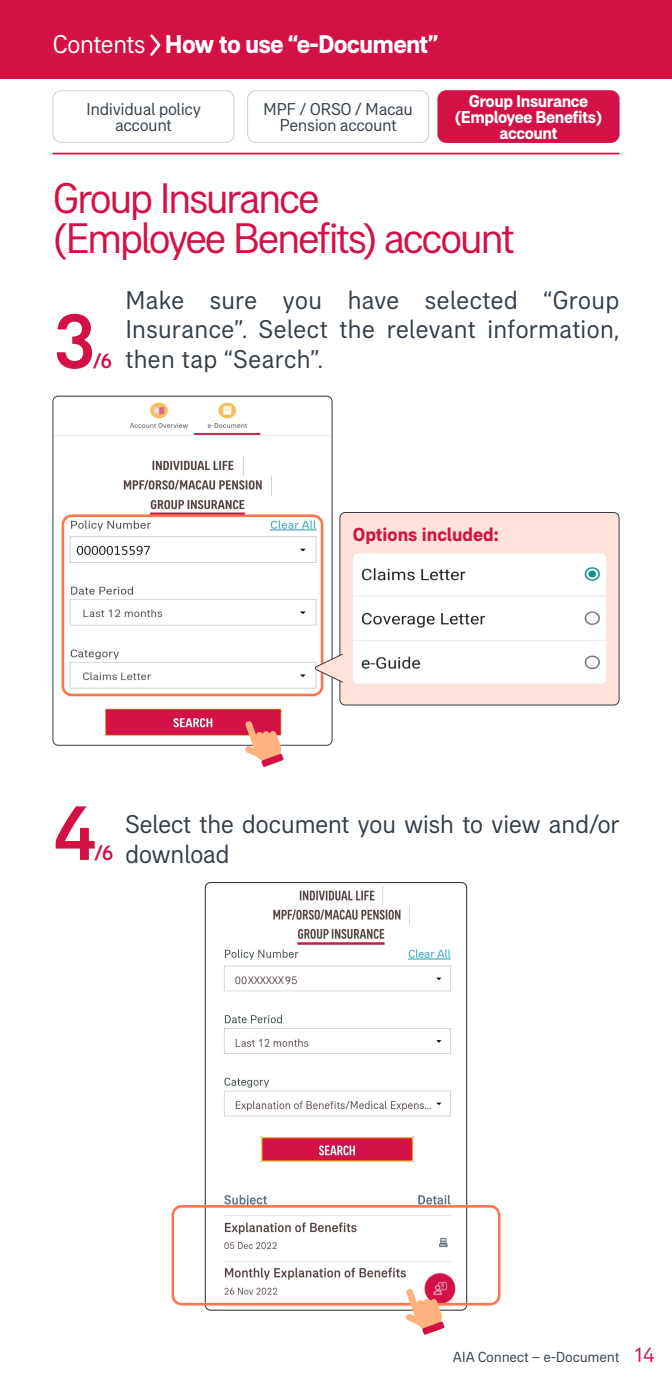
<style>
.page{position:relative;width:672px;height:1379px;background:#fff}
.page>*{position:absolute;margin:0;border:0;box-sizing:border-box;transform-origin:0 0}
.t1{font:500 78.75px "AIA Everest";color:#d31145}
.t2{font:43.75px/40.2px "AIA Everest";letter-spacing:-.07em;color:#d31145}
.t3{font:26.25px/29.8px "AIA Everest";letter-spacing:-.015em;color:#333d47;text-align:justify}
.t4{font:700 26.25px "AIA Everest";letter-spacing:-.03em;color:#fff}
.t5{font:500 21px "AIA Everest";color:#d31145}
.t6{font:700 19.25px "AIA Everest";color:#d31145}
.t7{font:17.5px/15.8px "AIA Everest";letter-spacing:-.025em;color:#333d47;text-align:center}
.t8{font:700 17.5px/15.8px "AIA Everest";letter-spacing:-.025em;color:#fff;text-align:center}
.t9{font:14.88px "AIA Everest";letter-spacing:-.015em;color:#333d47}
.t10{font:11.11px "AIA Everest";letter-spacing:-.035em;color:#533f40}
.s1{font-weight:400}
.s2{font-size:21px;color:#d31145}
</style>
<div class="page">
<div style="left:0;top:0;width:672px;height:79px;background:#d31145"></div>
<svg style="left:150px;top:34px;width:11px;height:22px"></svg>
<hr style="left:52px;top:153px;width:568px;height:1px;background:#d31145">
<img style="left:53px;top:396px;width:279px;height:349px">
<div style="left:52px;top:396px;width:280px;height:350px;border:1px solid #333d47;border-radius:5px"></div>
<div style="left:62px;top:514px;width:261px;height:182px;border:3px solid #ff754d;border-radius:9px"></div>
<div style="left:340px;top:513px;width:279px;height:192px;background:#ffe3db;border-radius:5px"></div>
<div style="left:340px;top:512px;width:280px;height:193px;border:1px solid #333d47;border-radius:5px"></div>
<svg style="left:314px;top:653px;width:29px;height:30px"></svg>
<img style="left:353px;top:554px;width:253px;height:130px">
<svg style="left:245px;top:721px;width:39px;height:46px"></svg>
<img style="left:206px;top:883px;width:261px;height:427px">
<div style="left:205px;top:882px;width:262px;height:429px;border:1px solid #333d47;border-radius:5px"></div>
<div style="left:172px;top:1205px;width:328px;height:101px;border:3px solid #ff754d;border-radius:9px"></div>
<svg style="left:406px;top:1289px;width:39px;height:46px"></svg>
<div style="left:248px;top:974px;width:37px;height:15px;background:#fff"></div>
<div style="left:438px;top:91px;width:181px;height:51px;background:#d31145;border-radius:8px"></div>
<div style="left:438px;top:90px;width:182px;height:53px;border:1px solid #d31145;border-radius:8px"></div>
<div style="left:247px;top:90px;width:182px;height:53px;border:1px solid #cccfd1;border-radius:8px"></div>
<div style="left:52px;top:90px;width:182px;height:53px;border:1px solid #cccfd1;border-radius:8px"></div>
<p class="t4" style="left:52px;top:29px;width:387px"><span class="s1">Contents</span> How to use “e-Document”</p>
<p class="t7" style="left:86px;top:101px;width:116px">Individual policy account</p>
<p class="t7" style="left:263px;top:101px;width:151px">MPF / ORSO / Macau<br>Pension account</p>
<p class="t8" style="left:455px;top:93px;width:149px">Group Insurance (Employee Benefits) account</p>
<h2 class="t2" style="left:52px;top:177px;width:464px">Group Insurance<br>(Employee Benefits) account</h2>
<h1 class="t1" style="left:52px;top:296px;width:46px">3</h1>
<p class="t5" style="left:93px;top:349px;width:21px">/6</p>
<p class="t3" style="left:125px;top:284px;width:496px">Make sure you have selected “Group Insurance”. Select the relevant information, then tap “Search”.</p>
<p class="t6" style="left:353px;top:523px;width:147px">Options included:</p>
<h1 class="t1" style="left:52px;top:788px;width:46px">4</h1>
<p class="t5" style="left:94px;top:841px;width:21px">/6</p>
<p class="t3" style="left:125px;top:809px;width:496px">Select the document you wish to view and/or download</p>
<p class="t10" style="left:248px;top:974px;width:38px">XXXXXX</p>
<p class="t9" style="left:453px;top:1348px;width:203px">AIA Connect – e-Document <span class="s2">14</span></p>
</div>
